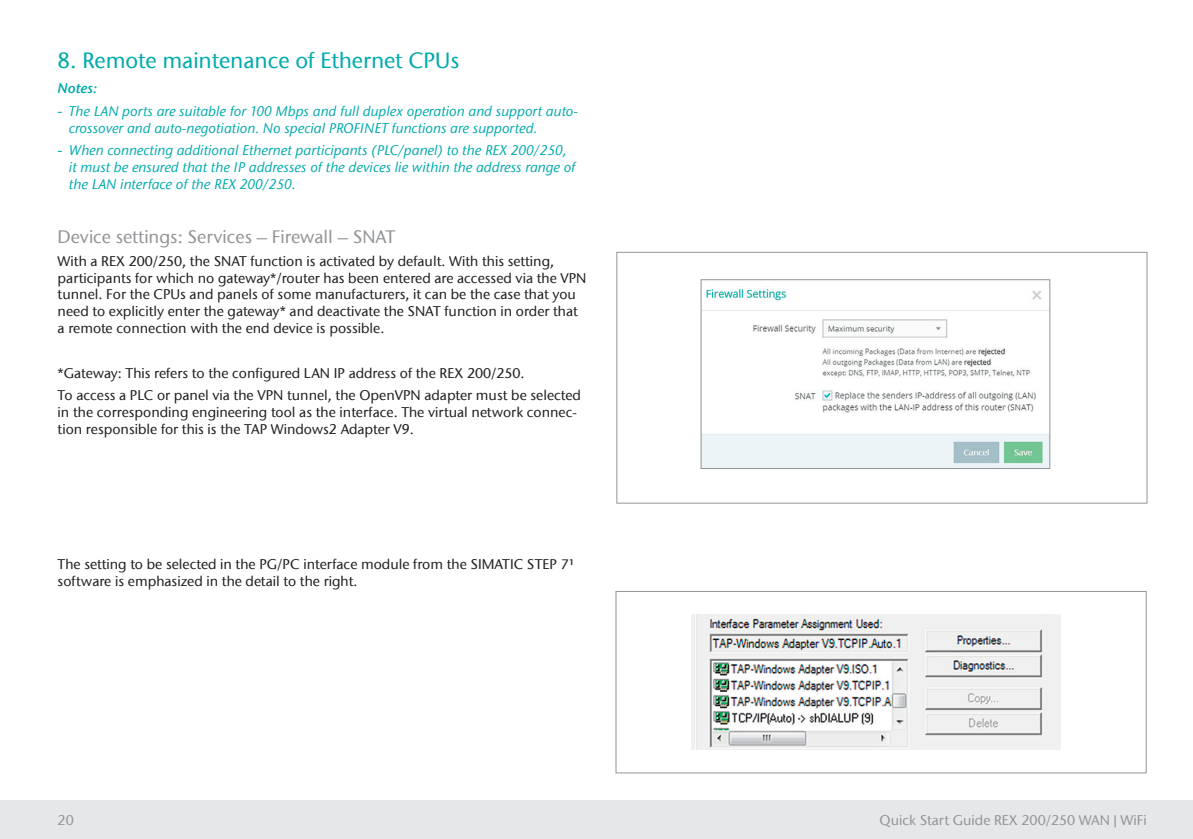
<style>
.page{position:relative;width:1193px;height:839px;background:#fff}
.page>*{position:absolute;margin:0;border:0;box-sizing:border-box;transform-origin:0 0}
.t1{font:500 22px "ITC Stone Sans Com";color:#00aaad}
.t2{font:500 18px "ITC Stone Sans Com";color:#939598}
.t3{font:500 14px/16.8px "ITC Stone Sans Com";color:#231f20}
.t4{font:italic 500 14px/16.8px "ITC Stone Sans Com";color:#00aaad}
.t5{font:500 14px "ITC Stone Sans Com";color:#939598}
.t6{font:italic 14px "ITC Stone Sans Com Semi";letter-spacing:-.005em;color:#00aaad}
.s1{font-family:"ITC Stone Sans Com Semi";font-weight:400}
</style>
<div class="page">
<div style="left:0;top:800px;width:1191px;height:39px;background:#e6e7e9"></div>
<img style="left:691px;top:615px;width:369px;height:134px">
<div style="left:615px;top:591px;width:531px;height:182px;border:1px solid #939598"></div>
<div style="left:616px;top:252px;width:531px;height:252px;background:#fff;border:1px solid #939598"></div>
<img style="left:702px;top:289px;width:346px;height:178px">
<div style="left:700px;top:279px;width:350px;height:190px;border:1px solid #939598"></div>
<h1 class="t1" style="left:58px;top:47px;width:403px">8. Remote maintenance of Ethernet CPUs</h1>
<p class="t6" style="left:58px;top:80px;width:41px">Notes:</p>
<p class="t4" style="left:69px;top:103px;width:510px;text-indent:-11px"><span class="s1">-</span> The LAN ports are suitable for 100 Mbps and full duplex operation and support auto&shy;crossover and auto-negotiation. No special PROFINET functions are supported.</p>
<p class="t4" style="left:69px;top:142px;width:508px;text-indent:-11px"><span class="s1">-</span> When connecting additional Ethernet participants (PLC/panel) to the REX 200/250, it must be ensured that the IP addresses of the devices lie within the address range of the LAN interface of the REX 200/250.</p>
<p class="t2" style="left:58px;top:226px;width:339px">Device settings: Services – Firewall – SNAT</p>
<p class="t3" style="left:58px;top:252px;width:530px">With a REX 200/250, the SNAT function is activated by default. With this setting, participants for which no gateway*/router has been entered are accessed via the VPN tunnel. For the CPUs and panels of some manufacturers, it can be the case that you need to explicitly enter the gateway* and deactivate the SNAT function in order that a remote connection with the end device is possible.</p>
<p class="t3" style="left:58px;top:362px;width:525px;line-height:22.4px">*Gateway: This refers to the configured LAN IP address of the REX 200/250.<br>To access a PLC or panel via the VPN tunnel, the OpenVPN adapter must be selected</p>
<p class="t3" style="left:58px;top:404px;width:521px">in the corresponding engineering tool as the interface. The virtual network connec&shy;tion responsible for this is the TAP Windows2 Adapter V9.</p>
<p class="t3" style="left:58px;top:556px;width:518px">The setting to be selected in the PG/PC interface module from the SIMATIC STEP 7¹ software is emphasized in the detail to the right.</p>
<p class="t5" style="left:58px;top:812px;width:18px">20</p>
<p class="t5" style="left:879px;top:812px;width:268px">Quick Start Guide REX 200/250 WAN|WiFi</p>
</div>
